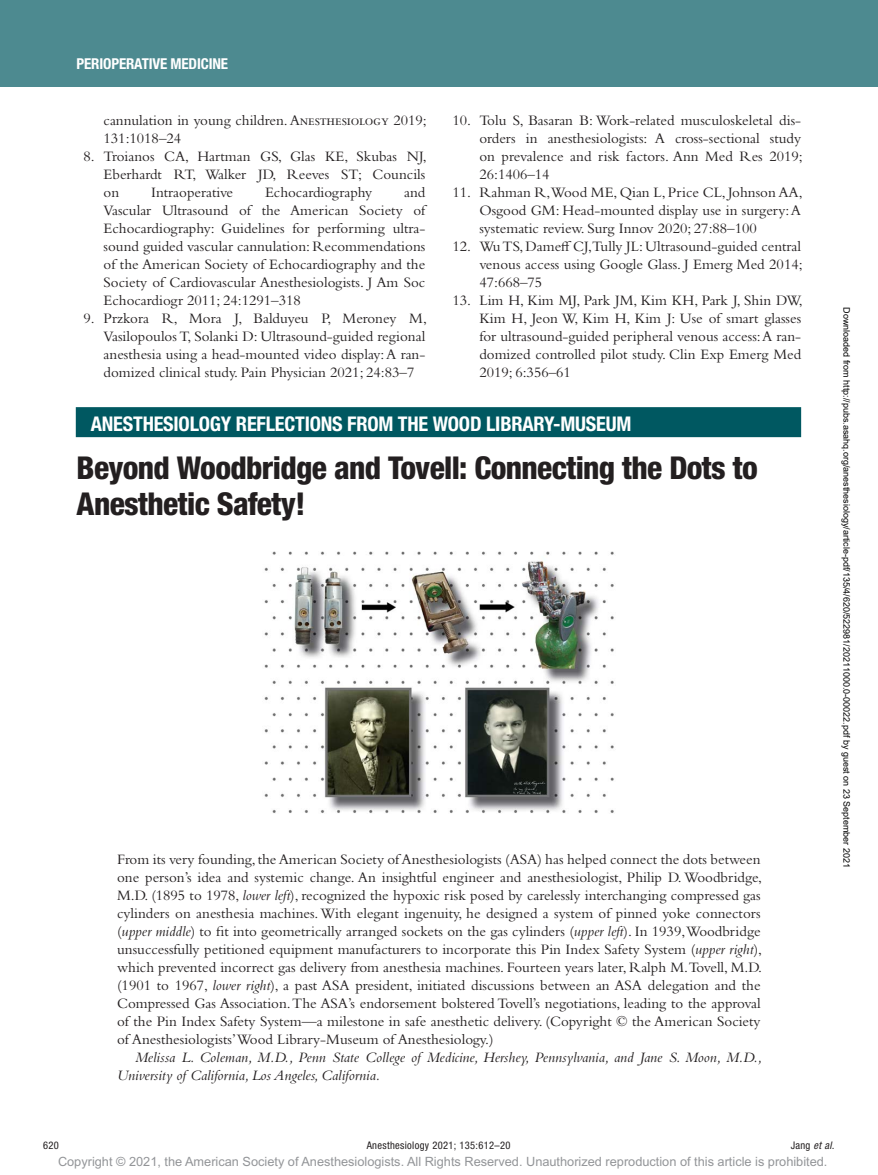
<style>
.page{position:relative;width:878px;height:1175px;background:#fff}
.page>*{position:absolute;margin:0;border:0;box-sizing:border-box;transform-origin:0 0}
.t1{font:800 condensed 31.5px/36px "Helvetica Neue LT Std";letter-spacing:-.02em;color:#231f20}
.t2{font:700 condensed 20.25px "Helvetica Neue LT Std";letter-spacing:-.01em;color:#fff}
.t3{font:15px/18px "Bembo Std";color:#231f20;text-align:justify}
.t4{font:italic 15px/18px "Bembo Std";color:#231f20}
.t5{font:700 condensed 15px "Helvetica Neue LT Std";letter-spacing:-.01em;color:#fff}
.t6{font:12.75px "Arial MT Std";color:#939598}
.t7{font:condensed 10.5px "Helvetica Neue LT Std";letter-spacing:.03em;color:#231f20}
.t8{font:italic condensed 10.5px "Helvetica Neue LT Std";color:#231f20}
.t9{font:9px "Arial";color:#000}
.s1{font-style:italic}
.s2{font-style:normal}
</style>
<div class="page">
<div style="left:0;top:0;width:878px;height:86px;background:#4d8a90"></div>
<div style="left:76px;top:407px;width:725px;height:30px;background:#005861"></div>
<img style="left:264px;top:551px;width:350px;height:262px">
<p class="t5" style="left:77px;top:54px;width:153px">PERIOPERATIVE MEDICINE</p>
<p class="t3" style="left:479px;top:111px;width:325px;text-indent:-27px">10. Tolu S, Basaran B: Work-related musculoskeletal dis&shy;orders in anesthesiologists: A cross-sectional study on prevalence and risk factors. Ann Med Res 2019; 26:1406–14</p>
<p class="t3" style="left:479px;top:183px;width:325px;text-indent:-27px">11. Rahman R,Wood ME, Qian L, Price CL, Johnson AA, Osgood GM: Head-mounted display use in surgery: A systematic review. Surg Innov 2020; 27:88–100</p>
<p class="t3" style="left:479px;top:237px;width:325px;text-indent:-27px">12. Wu TS, Dameff CJ,Tully JL: Ultrasound-guided central venous access using Google Glass. J Emerg Med 2014; 47:668–75</p>
<p class="t3" style="left:479px;top:291px;width:325px;text-indent:-27px">13. Lim H, Kim MJ, Park JM, Kim KH, Park J, Shin DW, Kim H, Jeon W, Kim H, Kim J: Use of smart glasses for ultrasound-guided peripheral venous access: A ran&shy;domized controlled pilot study. Clin Exp Emerg Med 2019; 6:356–61</p>
<h2 class="t2" style="left:91px;top:412px;width:542px">ANESTHESIOLOGY REFLECTIONS FROM THE WOOD LIBRARY-MUSEUM</h2>
<h1 class="t1" style="left:77px;top:449px;width:682px">Beyond Woodbridge and Tovell: Connecting the Dots to<br>Anesthetic Safety!</h1>
<p class="t3" style="left:104px;top:111px;width:325px">cannulation in young children. Anesthesiology 2019;<br>131:1018–24</p>
<p class="t3" style="left:104px;top:147px;width:325px;text-indent:-20px">8. Troianos CA, Hartman GS, Glas KE, Skubas NJ, Eberhardt RT, Walker JD, Reeves ST; Councils on</p>
<p class="t3" style="left:104px;top:183px;width:323px;text-indent:300px">and Vascular Ultrasound of the American Society of Echocardiography: Guidelines for performing ultra&shy;sound guided vascular cannulation: Recommendations of the American Society of Echocardiography and the Society of Cardiovascular Anesthesiologists. J Am Soc Echocardiogr 2011; 24:1291–318</p>
<p class="t3" style="left:104px;top:309px;width:325px;text-indent:-20px">9. Przkora R, Mora J, Balduyeu P, Meroney M, Vasilopoulos T, Solanki D: Ultrasound-guided regional anesthesia using a head-mounted video display: A ran&shy;domized clinical study. Pain Physician 2021; 24:83–7</p>
<p class="t3" style="left:151px;top:183px;width:84px">Intraoperative</p>
<p class="t3" style="left:265px;top:183px;width:109px">Echocardiography</p>
<p class="t3" style="left:117px;top:850px;width:646px">From its very founding, the American Society of Anesthesiologists (ASA) has helped connect the dots between one person’s idea and systemic change. An insightful engineer and anesthesiologist, Philip D. Woodbridge, M.D. (1895 to 1978, <span class="s1">lower left</span>), recognized the hypoxic risk posed by carelessly interchanging compressed gas cylinders on anesthesia machines. With elegant ingenuity, he designed a system of pinned yoke connectors (<span class="s1">upper middle</span>) to fit into geometrically arranged sockets on the gas cylinders (<span class="s1">upper left</span>). In 1939, Woodbridge unsuccessfully petitioned equipment manufacturers to incorporate this Pin Index Safety System (<span class="s1">upper right</span>), which prevented incorrect gas delivery from anesthesia machines. Fourteen years later, Ralph M.Tovell, M.D. (1901 to 1967, <span class="s1">lower right</span>), a past ASA president, initiated discussions between an ASA delegation and the Compressed Gas Association. The ASA’s endorsement bolstered Tovell’s negotiations, leading to the approval of the Pin Index Safety System—a milestone in safe anesthetic delivery. (Copyright © the American Society of Anesthesiologists’Wood Library-Museum of Anesthesiology.)</p>
<p class="t4" style="left:117px;top:1048px;width:646px;text-indent:18px">Melissa L. Coleman, M.D., Penn State College of Medicine, Hershey, Pennsylvania, and Jane S. Moon, M.D.,<br>University of California, Los Angeles, California.</p>
<p class="t9" style="left:850px;top:307px;width:562px;rotate:90deg">Downloaded from http://pubs.asahq.org/anesthesiology/article-pdf/135/4/620/522981/20211000.0-00022.pdf by guest on 23 September 2021</p>
<p class="t7" style="left:43px;top:1139px;width:17px">620</p>
<p class="t7" style="left:367px;top:1139px;width:145px">Anesthesiology 2021; 135:612–20</p>
<p class="t8" style="left:790px;top:1139px;width:45px"><span class="s2">Jang</span> et al.</p>
<p class="t6" style="left:58px;top:1154px;width:771px">Copyright © 2021, the American Society of Anesthesiologists. All Rights Reserved. Unauthorized reproduction of this article is prohibited.</p>
</div>
